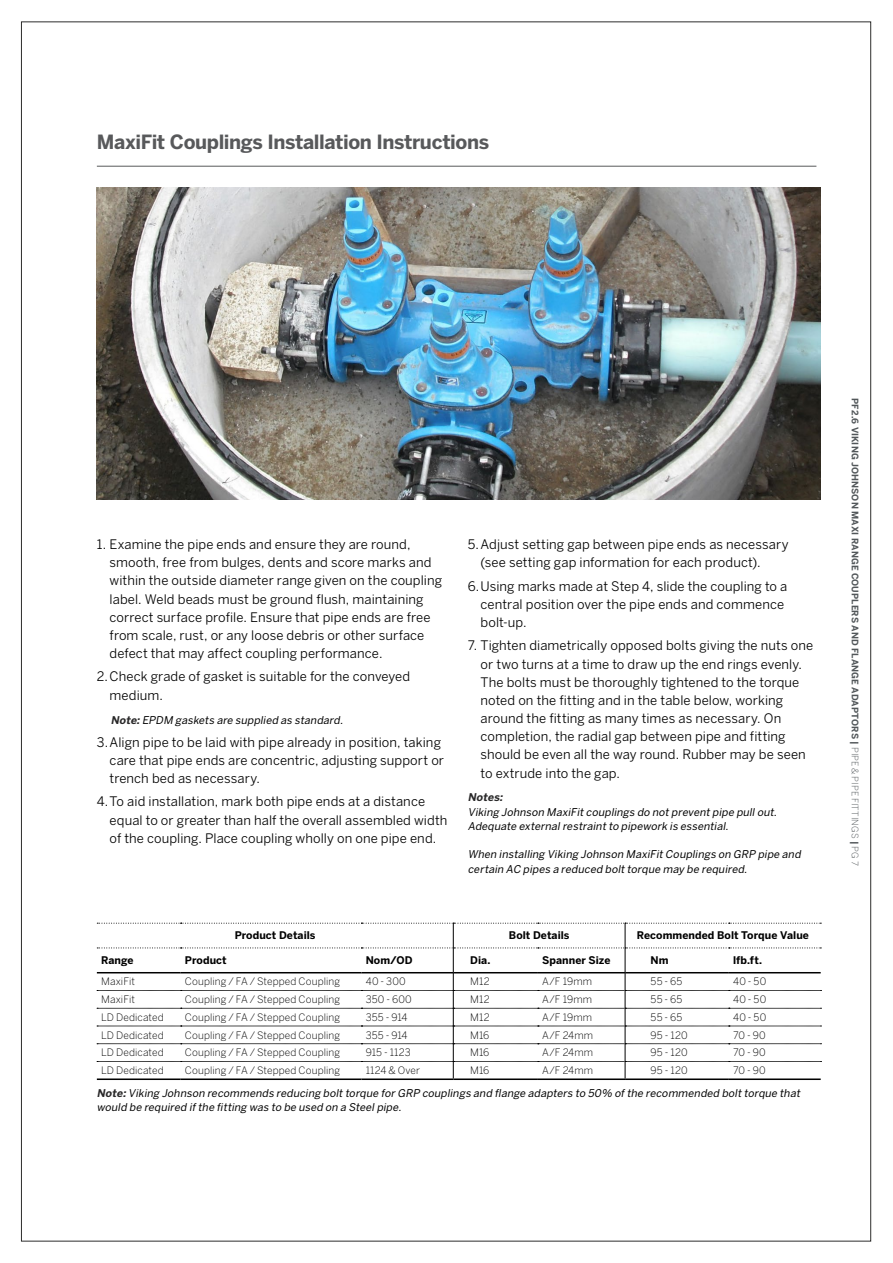
<style>
.page{position:relative;width:893px;height:1263px;background:#fff}
.page>*{position:absolute;margin:0;border:0;box-sizing:border-box;transform-origin:0 0}
.t1{font:700 19.5px "Benton Sans";letter-spacing:-.02em;color:#58595b}
.t2{font:13.05px/18.1px "Benton Sans";letter-spacing:.005em;color:#000}
.t3{font:italic 10.65px/14.2px "Benton Sans";color:#000}
.t4{font:italic 700 10.65px "Benton Sans";color:#292829}
.t5{font:700 10.5px "Benton Sans";letter-spacing:.005em;color:#000}
.t6{font:300 10.2px "Benton Sans";letter-spacing:.01em;color:#000}
.t7{font:700 9px "Benton Sans";letter-spacing:.015em;color:#52575a}
.s1{font-weight:700;color:#292829}
.s2{font-weight:300}
</style>
<div class="page">
<hr style="left:97px;top:166px;width:719px;height:1px;background:#58595b">
<img style="left:97px;top:187px;width:724px;height:312px">
<hr style="left:97px;top:1078px;width:84px;height:2px;background:#000">
<hr style="left:181px;top:1078px;width:180px;height:2px;background:#000">
<hr style="left:361px;top:1078px;width:92px;height:2px;background:#000">
<hr style="left:453px;top:1078px;width:85px;height:2px;background:#000">
<hr style="left:538px;top:1078px;width:87px;height:2px;background:#000">
<hr style="left:625px;top:1078px;width:104px;height:2px;background:#000">
<hr style="left:729px;top:1078px;width:92px;height:2px;background:#000">
<svg style="left:97px;top:923px;width:724px;height:155px"></svg>
<h1 class="t1" style="left:97px;top:130px;width:394px">MaxiFit Couplings I nstallation I nstructions</h1>
<p class="t2" style="left:110px;top:535px;width:334px;text-indent:-13px">1. Examine the pipe ends and ensure they are round, smooth, free from bulges, dents and score marks and within the outside diameter range given on the coupling label. Weld beads must be ground flush, maintaining correct surface profile. Ensure that pipe ends are free from scale, rust, or any loose debris or other surface defect that may affect coupling performance.</p>
<p class="t2" style="left:110px;top:667px;width:302px;text-indent:-13px">2.Check grade of gasket is suitable for the conveyed medium.</p>
<p class="t3" style="left:111px;top:713px;width:236px"><span class="s1">Note:</span>EPDM gaskets are supplied as standard.</p>
<p class="t2" style="left:110px;top:733px;width:336px;text-indent:-13px">3.Align pipe to be laid with pipe already in position, taking care that pipe ends are concentric, adjusting support or trench bed as necessary.</p>
<p class="t2" style="left:110px;top:792px;width:339px;text-indent:-13px">4.To aid installation, mark both pipe ends at a distance equal to or greater than half the overall assembled width of the coupling. Place coupling wholly on one pipe end.</p>
<p class="t2" style="left:481px;top:535px;width:310px;text-indent:-13px">5.Adjust setting gap between pipe ends as necessary (see setting gap information for each product).</p>
<p class="t2" style="left:481px;top:577px;width:308px;text-indent:-13px">6.Using marks made at Step 4, slide the coupling to a central position over the pipe ends and commence bolt-up.</p>
<p class="t2" style="left:481px;top:636px;width:334px;text-indent:-13px">7. Tighten diametrically opposed bolts giving the nuts one or two turns at a time to draw up the end rings evenly.<br>The bolts must be thoroughly tightened to the torque noted on the fitting and in the table below, working around the fitting as many times as necessary. On completion, the radial gap between pipe and fitting should be even all the way round. Rubber may be seen to extrude into the gap.</p>
<p class="t4" style="left:468px;top:791px;width:39px">Notes:</p>
<p class="t3" style="left:468px;top:804px;width:313px">Viking Johnson MaxiFitcouplings do notpreventpipe pullout.<br>Adequate externalrestraintto pipework is essential.</p>
<p class="t3" style="left:468px;top:847px;width:337px">When installing Viking Johnson MaxiFitCouplings on GRP pipe and certain AC pipes a reduced bolttorque may be required.</p>
<p class="t5" style="left:235px;top:929px;width:82px">Product Details</p>
<p class="t5" style="left:509px;top:929px;width:62px">Bolt Details</p>
<p class="t5" style="left:637px;top:929px;width:174px">Recommended Bolt Torque Value</p>
<p class="t5" style="left:101px;top:954px;width:34px">Range</p>
<p class="t5" style="left:185px;top:954px;width:43px">Product</p>
<p class="t5" style="left:366px;top:954px;width:40px">Nom/OD</p>
<p class="t5" style="left:470px;top:954px;width:22px">Dia.</p>
<p class="t5" style="left:542px;top:954px;width:70px">Spanner Size</p>
<p class="t5" style="left:651px;top:954px;width:20px">Nm</p>
<p class="t5" style="left:733px;top:954px;width:30px">lfb.ft.</p>
<p class="t6" style="left:101px;top:976px;width:36px">MaxiFit</p>
<p class="t6" style="left:185px;top:976px;width:157px">Coupling / FA / Stepped Coupling</p>
<p class="t6" style="left:366px;top:976px;width:42px">40 - 300</p>
<p class="t6" style="left:470px;top:976px;width:21px">M12</p>
<p class="t6" style="left:542px;top:976px;width:52px">A/F 19mm</p>
<p class="t6" style="left:651px;top:976px;width:33px">55 - 65</p>
<p class="t6" style="left:733px;top:976px;width:35px">40 - 50</p>
<p class="t6" style="left:101px;top:993px;width:36px">MaxiFit</p>
<p class="t6" style="left:185px;top:993px;width:157px">Coupling / FA / Stepped Coupling</p>
<p class="t6" style="left:366px;top:993px;width:48px">350 - 600</p>
<p class="t6" style="left:470px;top:993px;width:21px">M12</p>
<p class="t6" style="left:542px;top:993px;width:52px">A/F 19mm</p>
<p class="t6" style="left:651px;top:993px;width:33px">55 - 65</p>
<p class="t6" style="left:733px;top:993px;width:35px">40 - 50</p>
<p class="t6" style="left:101px;top:1011px;width:64px">LD Dedicated</p>
<p class="t6" style="left:185px;top:1011px;width:157px">Coupling / FA / Stepped Coupling</p>
<p class="t6" style="left:366px;top:1011px;width:43px">355 - 914</p>
<p class="t6" style="left:470px;top:1011px;width:21px">M12</p>
<p class="t6" style="left:542px;top:1011px;width:52px">A/F 19mm</p>
<p class="t6" style="left:651px;top:1011px;width:33px">55 - 65</p>
<p class="t6" style="left:733px;top:1011px;width:35px">40 - 50</p>
<p class="t6" style="left:101px;top:1029px;width:64px">LD Dedicated</p>
<p class="t6" style="left:185px;top:1029px;width:157px">Coupling / FA / Stepped Coupling</p>
<p class="t6" style="left:366px;top:1029px;width:43px">355 - 914</p>
<p class="t6" style="left:470px;top:1029px;width:21px">M16</p>
<p class="t6" style="left:542px;top:1029px;width:52px">A/F 24mm</p>
<p class="t6" style="left:651px;top:1029px;width:39px">95 - 120</p>
<p class="t6" style="left:733px;top:1029px;width:34px">70 - 90</p>
<p class="t6" style="left:101px;top:1047px;width:64px">LD Dedicated</p>
<p class="t6" style="left:185px;top:1047px;width:157px">Coupling / FA / Stepped Coupling</p>
<p class="t6" style="left:366px;top:1047px;width:47px">915 - 1123</p>
<p class="t6" style="left:470px;top:1047px;width:21px">M16</p>
<p class="t6" style="left:542px;top:1047px;width:52px">A/F 24mm</p>
<p class="t6" style="left:651px;top:1047px;width:39px">95 - 120</p>
<p class="t6" style="left:733px;top:1047px;width:34px">70 - 90</p>
<p class="t6" style="left:101px;top:1064px;width:64px">LD Dedicated</p>
<p class="t6" style="left:185px;top:1064px;width:157px">Coupling / FA / Stepped Coupling</p>
<p class="t6" style="left:366px;top:1064px;width:56px">1124 &amp; Over</p>
<p class="t6" style="left:470px;top:1064px;width:21px">M16</p>
<p class="t6" style="left:542px;top:1064px;width:52px">A/F 24mm</p>
<p class="t6" style="left:651px;top:1064px;width:39px">95 - 120</p>
<p class="t6" style="left:733px;top:1064px;width:34px">70 - 90</p>
<p class="t3" style="left:97px;top:1085px;width:707px"><span class="s1">Note:</span>Viking Johnson recommends reducing bolttorque for GRP couplings and flange adapters to 50% ofthe recommended bolttorque that would be required ifthe fitting was to be used on a Steelpipe.</p>
<p class="t7" style="left:860px;top:398px;width:469px;rotate:90deg">PF2.6 Viking Johnson Maxi Range Couplers and Flange Adaptors | <span class="s2">PIPE &amp; PIPE FITTINGS</span> | <span class="s2">PG 7</span></p>
</div>
